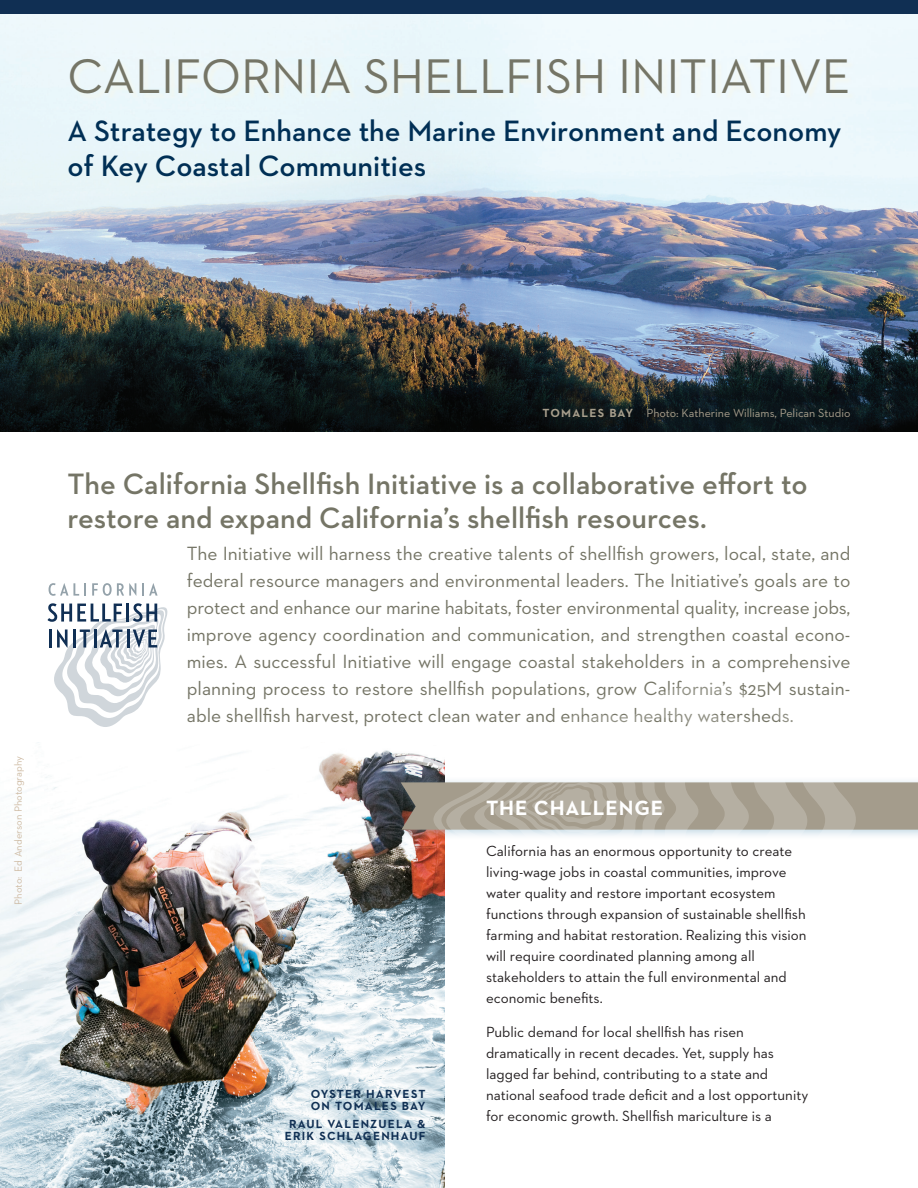
<style>
.page{position:relative;width:918px;height:1188px;background:#fff}
.page>*{position:absolute;margin:0;border:0;box-sizing:border-box;transform-origin:0 0}
.t1{font:49.5px "Neutraface 2 Text";color:#757566}
.t2{font:600 30px/34.5px "Neutraface 2 Text";color:#757566}
.t3{font:600 30px/34.5px "Neutraface 2 Text";color:#002f55}
.subhead_1{font:700 21px "Neutraface 2 Text";letter-spacing:.04em;color:#fff}
.t4{font:19.5px/27px "Neutraface 2 Text";color:#757566;text-align:justify}
.body_copy{font:15px/21px "Neutraface 2 Text";color:#231f20}
.t5{font:700 12px/12px "Neutraface 2 Text";letter-spacing:.1em;color:#102f53}
.t6{font:12px "Neutraface 2 Text";color:#a79e8c}
.t7{font:10.5px "Neutraface 2 Text";color:#cebba4}
.s1{font-weight:700}
</style>
<div class="page">
<img style="left:0;top:742px;width:444px;height:446px">
<img style="left:0;top:14px;width:918px;height:418px">
<div style="left:72px;top:60px;width:783px;height:40px;background:#edf7fa"></div>
<div style="left:0;top:0;width:918px;height:14px;background:#102f53"></div>
<svg style="left:433px;top:742px;width:12px;height:217px"></svg>
<svg style="left:401px;top:743px;width:517px;height:137px"></svg>
<svg style="left:49px;top:583px;width:37px;height:13px"></svg>
<svg style="left:92px;top:583px;width:44px;height:13px"></svg>
<svg style="left:142px;top:583px;width:16px;height:13px"></svg>
<svg style="left:47px;top:603px;width:121px;height:124px"></svg>
<p class="t1" style="left:68px;top:45px;width:785px">CALIFORNIA SHELLFISH INITIATIVE</p>
<p class="t3" style="left:68px;top:113px;width:776px">A Strategy to Enhance the Marine Environment and Economy of Key Coastal Communities</p>
<p class="t7" style="left:12px;top:905px;width:151px;rotate:-90deg">Photo: Ed Anderson Photography</p>
<p class="t6" style="left:543px;top:406px;width:309px"><span class="s1">TOMALES BAY</span> Photo: Katherine Williams, Pelican Studio</p>
<p class="t2" style="left:68px;top:466px;width:742px">The California Shellfish Initiative is a collaborative effort to restore and expand California’s shellfish resources.</p>
<p class="t4" style="left:187px;top:540px;width:665px">The Initiative will harness the creative talents of shellfish growers, local, state, and federal resource managers and environmental leaders. The Initiative’s goals are to protect and enhance our marine habitats, foster environmental quality, increase jobs, improve agency coordination and communication, and strengthen coastal econo&shy;mies. A successful Initiative will engage coastal stakeholders in a comprehensive planning process to restore shellfish populations, grow California’s $25M sustain&shy;able shellfish harvest, protect clean water and enhance healthy watersheds.</p>
<p class="t5" style="left:311px;top:1087px;width:116px">OYSTER HARVEST<br>ON TOMALES BAY</p>
<p class="t5" style="left:285px;top:1118px;width:142px;text-align:center">RAUL VALENZUELA &amp;<br>ERIK SCHLAGENHAUF</p>
<p class="subhead_1" style="left:486px;top:794px;width:179px">THE CHALLENGE</p>
<p class="body_copy" style="left:486px;top:840px;width:322px">California has an enormous opportunity to create living-wage jobs in coastal communities, improve water quality and restore important ecosystem functions through expansion of sustainable shellfish farming and habitat restoration. Realizing this vision will require coordinated planning among all stakeholders to attain the full environmental and economic benefits.</p>
<p class="body_copy" style="left:486px;top:1021px;width:324px">Public demand for local shellfish has risen dramatically in recent decades. Yet, supply has lagged far behind, contributing to a state and national seafood trade deficit and a lost opportunity for economic growth. Shellfish mariculture is a</p>
</div>
